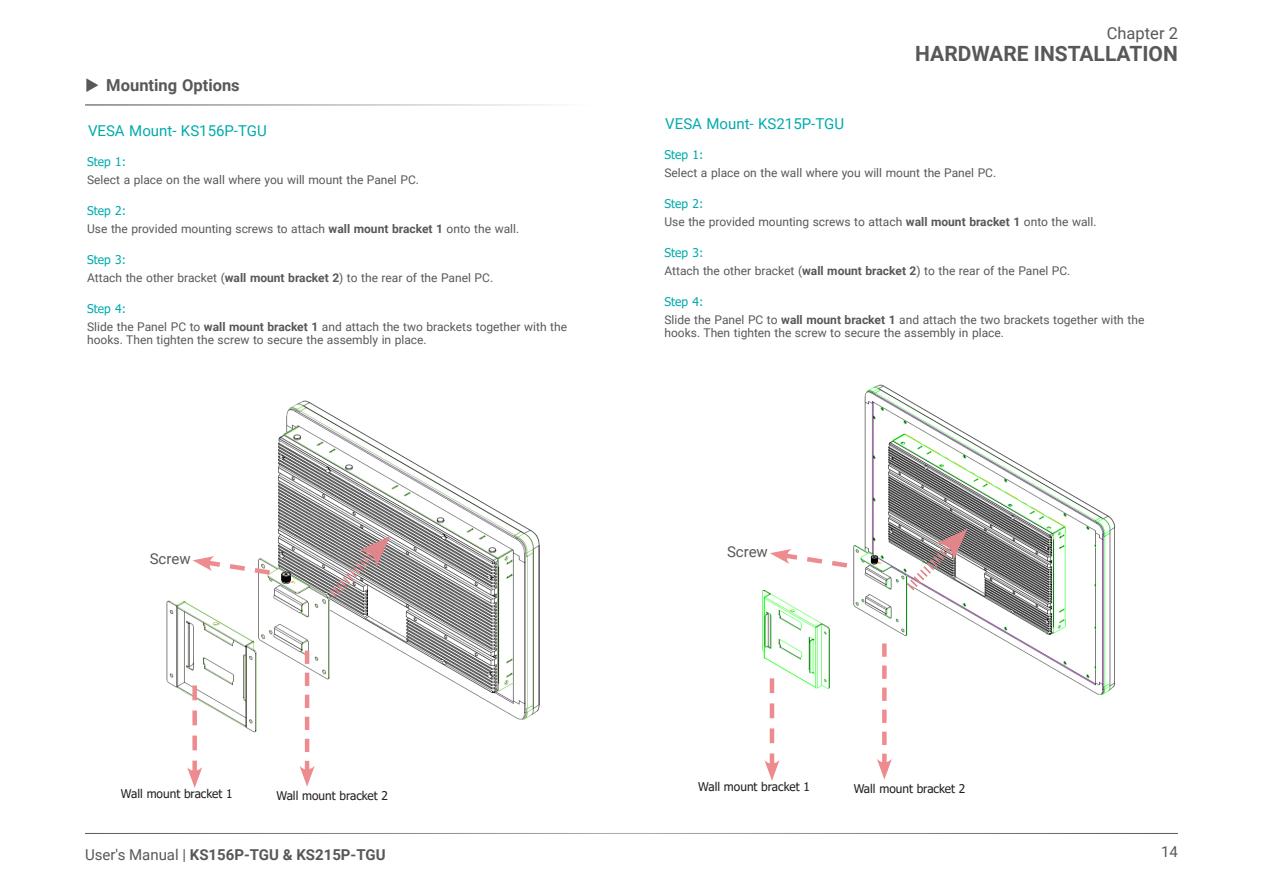
<style>
.page{position:relative;width:1263px;height:893px;background:#fff}
.page>*{position:absolute;margin:0;border:0;box-sizing:border-box;transform-origin:0 0}
.t1{font:700 21px "Roboto";color:#57585a}
.t2{font:700 16.5px "Roboto";color:#57585a}
.t3{font:16.5px "Roboto";color:#57585a}
.Heading_3{font:15px "Roboto";color:#00aaad}
.t4{font:700 15px "Roboto";color:#57585a}
.Body_Text{font:15px "Roboto";color:#57585a}
.Body_Text-2{font:12px/13.5px "Roboto";color:#57585a}
.t5{font:12px "Tahoma";color:#231f20}
.Body_Text-3{font:12px "Tahoma";color:#00aaad}
.s1{font-weight:700}
.s2{font-weight:400}
</style>
<div class="page">
<hr style="left:85px;top:833px;width:1093px;height:1px;background:#57585a">
<hr style="left:85px;top:104px;width:515px;height:2px;background:#595a5b">
<img style="left:166px;top:400px;width:374px;height:333px">
<img style="left:762px;top:384px;width:354px;height:311px">
<svg style="left:187px;top:685px;width:15px;height:103px"></svg>
<svg style="left:764px;top:678px;width:15px;height:103px"></svg>
<svg style="left:299px;top:651px;width:16px;height:136px"></svg>
<svg style="left:877px;top:643px;width:15px;height:136px"></svg>
<svg style="left:193px;top:556px;width:82px;height:22px"></svg>
<svg style="left:770px;top:549px;width:82px;height:22px"></svg>
<svg style="left:328px;top:536px;width:62px;height:63px;background:#a89d9d"></svg>
<svg style="left:905px;top:529px;width:63px;height:63px"></svg>
<p class="t2" style="left:106px;top:74px;width:135px">Mounting Options</p>
<p class="Heading_3" style="left:88px;top:120px;width:180px">VESA Mount- KS156P-TGU</p>
<p class="Body_Text-3" style="left:87px;top:154px;width:40px">Step 1:</p>
<p class="Body_Text-2" style="left:87px;top:172px;width:333px">Select a place on the wall where you will mount the Panel PC.</p>
<p class="Body_Text-3" style="left:87px;top:203px;width:40px">Step 2:</p>
<p class="Body_Text-2" style="left:87px;top:221px;width:434px">Use the provided mounting screws to attach <span class="s1">wall mount bracket 1</span> onto the wall.</p>
<p class="Body_Text-3" style="left:87px;top:252px;width:40px">Step 3:</p>
<p class="Body_Text-2" style="left:87px;top:270px;width:407px">Attach the other bracket (<span class="s1">wall mount bracket 2</span>) to the rear of the Panel PC.</p>
<p class="Body_Text-3" style="left:87px;top:301px;width:40px">Step 4:</p>
<p class="Body_Text-2" style="left:87px;top:319px;width:481px">Slide the Panel PC to <span class="s1">wall mount bracket 1</span> and attach the two brackets together with the hooks. Then tighten the screw to secure the assembly in place.</p>
<p class="Body_Text" style="left:150px;top:548px;width:42px">Screw</p>
<p class="t5" style="left:121px;top:786px;width:113px">Wall mount bracket 1</p>
<p class="t5" style="left:276px;top:788px;width:113px">Wall mount bracket 2</p>
<p class="t4" style="left:85px;top:844px;width:302px"><span class="s2">User's Manual |</span> KS156P-TGU &amp; KS215P-TGU</p>
<p class="Heading_3" style="left:665px;top:113px;width:180px">VESA Mount- KS215P-TGU</p>
<h2 class="t3" style="left:1107px;top:21px;width:73px">Chapter 2</h2>
<h1 class="t1" style="left:915px;top:39px;width:264px">HARDWARE INSTALLATION</h1>
<p class="Body_Text-3" style="left:664px;top:147px;width:40px">Step 1:</p>
<p class="Body_Text-2" style="left:664px;top:165px;width:333px">Select a place on the wall where you will mount the Panel PC.</p>
<p class="Body_Text-3" style="left:664px;top:196px;width:40px">Step 2:</p>
<p class="Body_Text-2" style="left:664px;top:214px;width:434px">Use the provided mounting screws to attach <span class="s1">wall mount bracket 1</span> onto the wall.</p>
<p class="Body_Text-3" style="left:664px;top:245px;width:40px">Step 3:</p>
<p class="Body_Text-2" style="left:664px;top:263px;width:407px">Attach the other bracket (<span class="s1">wall mount bracket 2</span>) to the rear of the Panel PC.</p>
<p class="Body_Text-3" style="left:664px;top:294px;width:40px">Step 4:</p>
<p class="Body_Text-2" style="left:664px;top:312px;width:481px">Slide the Panel PC to <span class="s1">wall mount bracket 1</span> and attach the two brackets together with the hooks. Then tighten the screw to secure the assembly in place.</p>
<p class="Body_Text" style="left:727px;top:541px;width:42px">Screw</p>
<p class="t5" style="left:698px;top:778px;width:113px">Wall mount bracket 1</p>
<p class="t5" style="left:854px;top:781px;width:113px">Wall mount bracket 2</p>
<p class="Body_Text" style="left:1161px;top:841px;width:18px">14</p>
</div>
